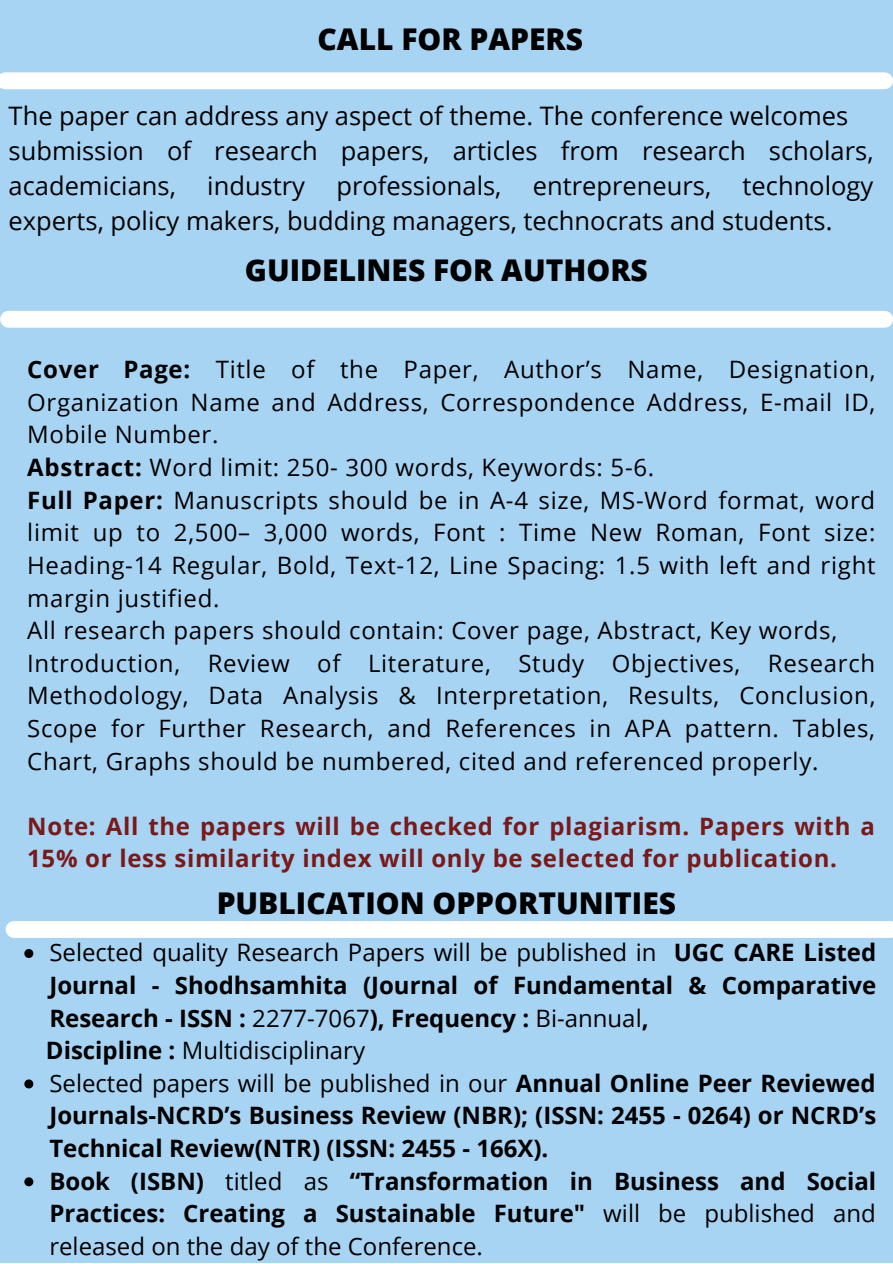
<style>
.page{position:relative;width:893px;height:1264px;background:#fff}
.page>*{position:absolute;margin:0;border:0;box-sizing:border-box;transform-origin:0 0}
.t1{font:800 30px "Open Sans";color:#000}
.t2{font:25.5px/34.8px "Open Sans";color:#000}
.t3{font:24px/32.5px "Open Sans";letter-spacing:.03em;color:#000}
.t4{font:700 24px/32.5px "Open Sans";color:#000;text-align:justify}
.t5{font:700 24px/32.5px "Open Sans";letter-spacing:.03em;color:#791919}
.t6{font:24px "Open Sans";color:#000}
.s1{font-weight:700}
.s2{font-weight:400}
</style>
<div class="page">
<div style="left:0;top:0;width:892px;height:1262px;background:#a8d4f4"></div>
<div style="left:5px;top:72px;width:879px;height:17px;background:#fff"></div>
<div style="left:9px;top:311px;width:875px;height:17px;background:#fff"></div>
<div style="left:14px;top:921px;width:876px;height:16px;background:#fff"></div>
<svg style="left:24px;top:949px;width:9px;height:9px"></svg>
<svg style="left:24px;top:1079px;width:9px;height:9px"></svg>
<svg style="left:24px;top:1177px;width:9px;height:9px"></svg>
<p class="t1" style="left:317px;top:18px;width:267px">CALL FOR PAPERS</p>
<p class="t2" style="left:9px;top:98px;width:866px">The paper can address any aspect of theme. The conference welcomes submission of research papers, articles from research scholars, academicians, industry professionals, entrepreneurs, technology experts, policy makers, budding managers, technocrats and students.</p>
<p class="t1" style="left:245px;top:249px;width:404px">GUIDELINES FOR AUTHORS</p>
<p class="t3" style="left:27px;top:352px;width:849px"><span class="s1">Cover Page:</span> Title of the Paper, Author’s Name, Designation, Organization Name and Address, Correspondence Address, E-mail ID, Mobile Number.<br><span class="s1">Abstract:</span> Word limit: 250- 300 words, Keywords: 5-6.<br><span class="s1">Full Paper:</span> Manuscripts should be in A-4 size, MS-Word format, word limit up to 2,500– 3,000 words, Font : Time New Roman, Font size:<br>Heading-14 Regular, Bold, Text-12, Line Spacing: 1.5 with left and right margin justified.<br>All research papers should contain: Cover page, Abstract, Key words, Introduction, Review of Literature, Study Objectives, Research Methodology, Data Analysis &amp; Interpretation, Results, Conclusion, Scope for Further Research, and References in APA pattern. Tables, Chart, Graphs should be numbered, cited and referenced properly.</p>
<p class="t5" style="left:27px;top:809px;width:849px">Note: All the papers will be checked for plagiarism. Papers with a<br>15% or less similarity index will only be selected for publication.</p>
<p class="t1" style="left:217px;top:881px;width:461px">PUBLICATION OPPORTUNITIES</p>
<p class="t4" style="left:49px;top:935px;width:828px"><span class="s2">Selected quality Research Papers will be published in</span> UGC CARE Listed Journal - Shodhsamhita (Journal of Fundamental &amp; Comparative Research - ISSN : <span class="s2">2277-7067</span>), Frequency : <span class="s2">Bi-annual</span>,</p>
<p class="t6" style="left:46px;top:1033px;width:320px"><span class="s1">Discipline :</span> Multidisciplinary</p>
<p class="t4" style="left:49px;top:1066px;width:828px;text-align:left"><span class="s2">Selected papers will be published in our</span> Annual Online Peer Reviewed Journals-NCRD’s Business Review (NBR); (ISSN: 2455 - 0264) or NCRD’s Technical Review(NTR) (ISSN: 2455 - 166X).<br>Book (ISBN) <span class="s2">titled as</span> “Transformation in Business and Social Practices: Creating a Sustainable Future" <span class="s2">will be published and released on the day of the Conference.</span></p>
</div>
